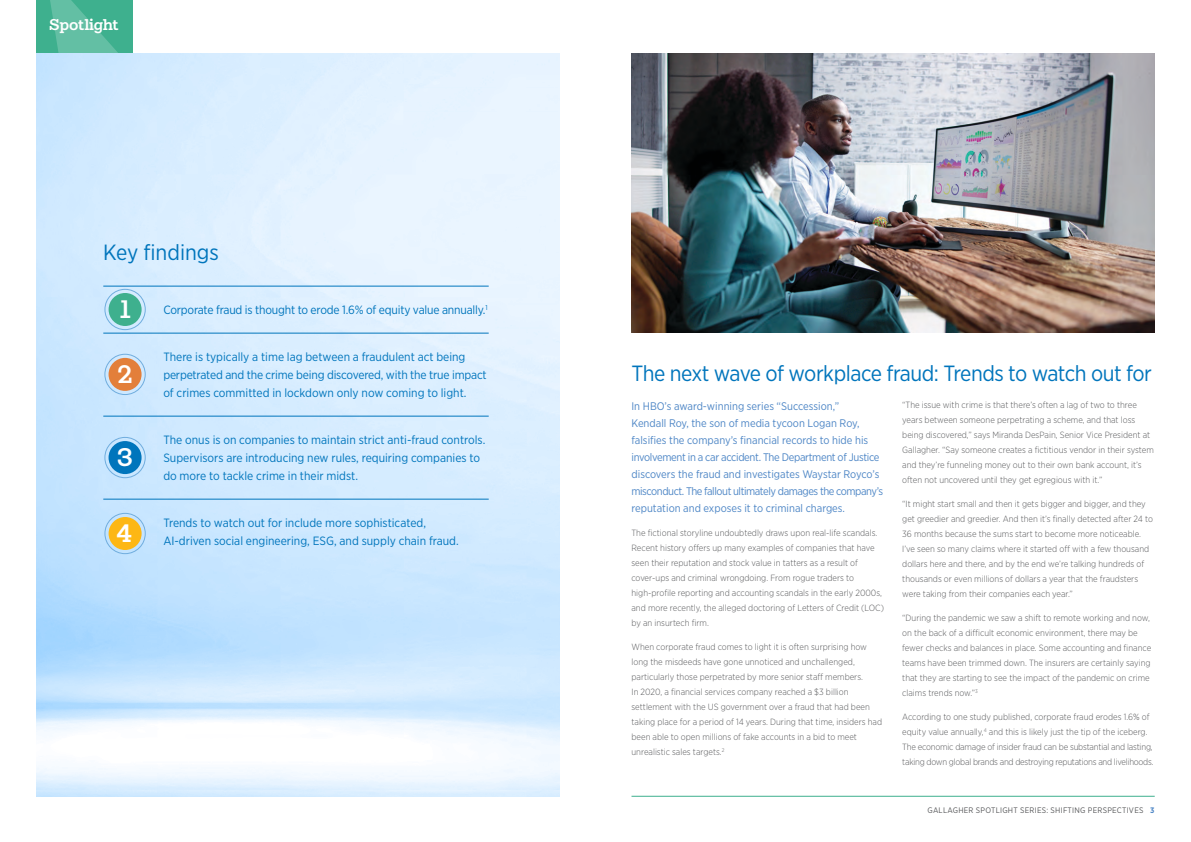
<style>
.page{position:relative;width:1191px;height:842px;background:#fff}
.page>*{position:absolute;margin:0;border:0;box-sizing:border-box;transform-origin:0 0}
.t1{font:500 24.1px "Gallagher Slab";color:#fff}
.t2{font:22px "Gotham Narrow";letter-spacing:-.02em;color:#0075bc}
.t3{font:22px "Gotham Narrow";color:#0075bc}
.t4{font:500 14.9px "Gallagher Slab";letter-spacing:-.015em;color:#fff}
.t5{font:12px/18px "Gotham Narrow";color:#0075bc}
.t6{font:11px/17px "Gotham Narrow";letter-spacing:-.01em;color:#4f87c6}
.t7{font:300 9px/15px "Gotham Narrow";color:#58595b}
.t8{font:300 9px/15px "Gotham Narrow";letter-spacing:-.02em;color:#58595b}
.t9{font:8px "Gotham Narrow";letter-spacing:.03em;color:#58595b}
.s1{font-weight:700;color:#4f87c6}
</style>
<div class="page">
<hr style="left:631px;top:796px;width:523px;height:1px;background:#3eb08e">
<div style="left:36px;top:0;width:97px;height:53px;background:#3eb08e"></div>
<svg style="left:50px;top:0;width:68px;height:53px"></svg>
<svg style="left:36px;top:53px;width:523px;height:743px"></svg>
<img style="left:631px;top:53px;width:523px;height:280px">
<hr style="left:103px;top:286px;width:386px;height:1px;background:#0075bc">
<hr style="left:103px;top:333px;width:386px;height:1px;background:#0075bc">
<hr style="left:103px;top:416px;width:386px;height:1px;background:#0075bc">
<hr style="left:103px;top:499px;width:386px;height:1px;background:#0075bc">
<div style="left:105px;top:289px;width:41px;height:41px;border:1px solid #70adde;border-radius:50%"></div>
<div style="left:109px;top:293px;width:33px;height:33px;background:#3eb08e;border-radius:50%"></div>
<div style="left:104px;top:354px;width:42px;height:41px;border:1px solid #70adde;border-radius:50%"></div>
<div style="left:109px;top:358px;width:33px;height:33px;background:#e37f3a;border-radius:50%"></div>
<div style="left:104px;top:437px;width:42px;height:41px;border:1px solid #70adde;border-radius:50%"></div>
<div style="left:109px;top:441px;width:33px;height:33px;background:#0075bc;border-radius:50%"></div>
<div style="left:105px;top:513px;width:41px;height:41px;border:1px solid #70adde;border-radius:50%"></div>
<div style="left:109px;top:517px;width:33px;height:33px;background:#fdb714;border-radius:50%"></div>
<h3 class="t4" style="left:49px;top:16px;width:71px">Spotlight</h3>
<h2 class="t3" style="left:103px;top:238px;width:117px">Key findings</h2>
<h1 class="t1" style="left:120px;top:295px;width:13px">1</h1>
<h1 class="t1" style="left:118px;top:360px;width:17px">2</h1>
<h1 class="t1" style="left:117px;top:443px;width:17px">3</h1>
<h1 class="t1" style="left:117px;top:518px;width:17px">4</h1>
<h3 class="t5" style="left:163px;top:300px;width:326px">Corporate fraud is thought to erode 1.6% of equity value annually.<sup>1</sup></h3>
<h3 class="t5" style="left:163px;top:347px;width:325px">There is typically a time lag between a fraudulent act being perpetrated and the crime being discovered, with the true impact of crimes committed in lockdown only now coming to light.</h3>
<h3 class="t5" style="left:163px;top:430px;width:323px">The onus is on companies to maintain strict anti-fraud controls.<br>Supervisors are introducing new rules, requiring companies to do more to tackle crime in their midst.</h3>
<h3 class="t5" style="left:163px;top:513px;width:297px">Trends to watch out for include more sophisticated,<br>AI-driven social engineering, ESG, and supply chain fraud.</h3>
<h2 class="t2" style="left:631px;top:360px;width:522px">The next wave of workplace fraud: Trends to watch out for</h2>
<p class="t6" style="left:631px;top:397px;width:253px">In HBO’s award-winning series “Succession,”<br>Kendall Roy, the son of media tycoon Logan Roy, falsifies the company’s financial records to hide his involvement in a car accident. The Department of Justice discovers the fraud and investigates Waystar Royco’s misconduct. The fallout ultimately damages the company’s reputation and exposes it to criminal charges.</p>
<p class="t7" style="left:631px;top:525px;width:254px">The fictional storyline undoubtedly draws upon real-life scandals.<br>Recent history offers up many examples of companies that have seen their reputation and stock value in tatters as a result of cover-ups and criminal wrongdoing. From rogue traders to high-profile reporting and accounting scandals in the early 2000s, and more recently, the alleged doctoring of Letters of Credit (LOC) by an insurtech firm.</p>
<p class="t7" style="left:631px;top:639px;width:252px">When corporate fraud comes to light it is often surprising how long the misdeeds have gone unnoticed and unchallenged, particularly those perpetrated by more senior staff members.<br>In 2020, a financial services company reached a $3 billion settlement with the US government over a fraud that had been taking place for a period of 14 years. During that time, insiders had been able to open millions of fake accounts in a bid to meet unrealistic sales targets.<sup>2</sup></p>
<p class="t7" style="left:902px;top:397px;width:253px">“The issue with crime is that there’s often a lag of two to three years between someone perpetrating a scheme, and that loss being discovered,” says Miranda DesPain, Senior Vice President at Gallagher. “Say someone creates a fictitious vendor in their system and they’re funneling money out to their own bank account, it’s often not uncovered until they get egregious with it.”</p>
<p class="t7" style="left:902px;top:496px;width:252px">“It might start small and then it gets bigger and bigger, and they get greedier and greedier. And then it’s finally detected after 24 to 36 months because the sums start to become more noticeable.<br>I’ve seen so many claims where it started off with a few thousand dollars here and there, and by the end we’re talking hundreds of thousands or even millions of dollars a year that the fraudsters were taking from their companies each year.”</p>
<p class="t7" style="left:902px;top:610px;width:250px">“During the pandemic we saw a shift to remote working and now, on the back of a difficult economic environment, there may be fewer checks and balances in place. Some accounting and finance teams have been trimmed down. The insurers are certainly saying that they are starting to see the impact of the pandemic on crime claims trends now.”<sup>3</sup></p>
<p class="t8" style="left:902px;top:709px;width:253px">According to one study published, corporate fraud erodes 1.6% of equity value annually,<sup>4</sup> and this is likely just the tip of the iceberg.<br>The economic damage of insider fraud can be substantial and lasting, taking down global brands and destroying reputations and livelihoods.</p>
<p class="t9" style="left:927px;top:805px;width:228px">GALLAGHER SPOTLIGHT SERIES: SHIFTING PERSPECTIVES <span class="s1">3</span></p>
</div>
